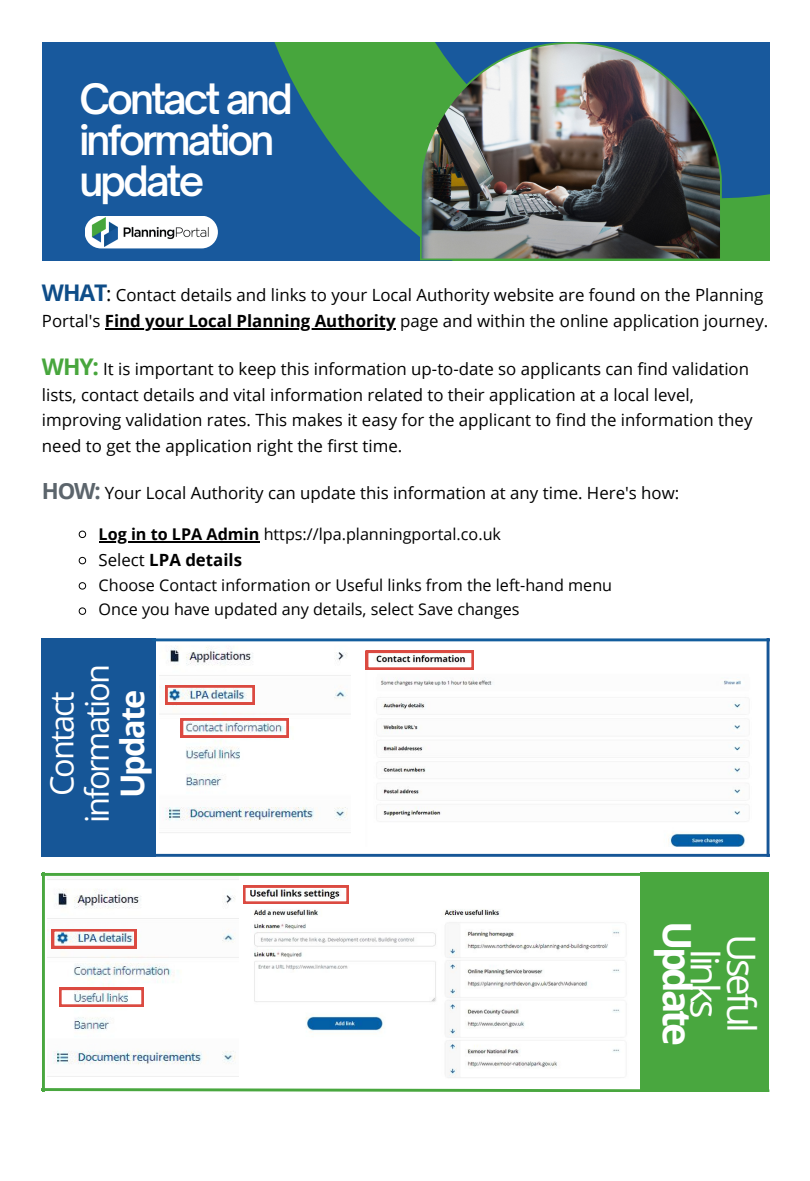
<style>
.page{position:relative;width:810px;height:1181px;background:#fff}
.page>*{position:absolute;margin:0;border:0;box-sizing:border-box;transform-origin:0 0}
.t1{font:600 40.05px/41.1px "Open Sauce One";letter-spacing:-.07em;color:#fff}
.t2{font:38.85px "Open Sans";letter-spacing:-.085em;color:#fff}
.t3{font:700 38.85px "Open Sans";letter-spacing:-.085em;color:#fff}
.t4{font:32.55px "Open Sans";letter-spacing:-.065em;color:#fff}
.t5{font:700 32.55px "Open Sans";letter-spacing:-.065em;color:#fff}
.t6{font:16.8px/26px "Open Sans";color:#000}
.t7{font:700 16.8px "Open Sans";color:#000}
.t8{font:16.2px "Open Sans";color:#000}
.s1{font-weight:700;font-size:22.95px;color:#0f4d88}
.s2{font-size:20.25px}
.s3{font-weight:700}
.s4{font-weight:700;font-size:22.95px;color:#48a63d}
.s5{font-weight:700;font-size:22.2px;color:#5c656c}
.s6{font-weight:400}
</style>
<div class="page">
<hr style="left:105px;top:328px;width:291px;height:1px;background:#000">
<div style="left:42px;top:42px;width:727px;height:218px;background:#18599d"></div>
<svg style="left:274px;top:42px;width:496px;height:218px"></svg>
<img style="left:420px;top:42px;width:302px;height:218px">
<div style="left:85px;top:216px;width:133px;height:32px;background:#fff;border-radius:16px"></div>
<img style="left:85px;top:218px;width:133px;height:28px">
<hr style="left:99px;top:541px;width:160px;height:1px;background:#000">
<svg style="left:79px;top:530px;width:7px;height:8px"></svg>
<svg style="left:79px;top:556px;width:7px;height:8px"></svg>
<svg style="left:79px;top:582px;width:7px;height:7px"></svg>
<svg style="left:79px;top:607px;width:7px;height:8px"></svg>
<img style="left:159px;top:641px;width:192px;height:192px">
<img style="left:376px;top:679px;width:371px;height:167px">
<div style="left:42px;top:638px;width:114px;height:218px;background:#165697"></div>
<hr style="left:42px;top:853px;width:728px;height:3px;background:#165697">
<hr style="left:152px;top:638px;width:618px;height:3px;background:#125d9d">
<hr style="left:767px;top:638px;width:2px;height:218px;background:#165697">
<svg style="left:165px;top:685px;width:90px;height:19px"></svg>
<svg style="left:181px;top:718px;width:108px;height:19px"></svg>
<svg style="left:366px;top:650px;width:108px;height:20px"></svg>
<img style="left:48px;top:875px;width:191px;height:202px">
<hr style="left:42px;top:873px;width:598px;height:2px;background:#49a73f">
<div style="left:640px;top:873px;width:129px;height:218px;background:#49a73f"></div>
<svg style="left:45px;top:1088px;width:725px;height:3px"></svg>
<hr style="left:42px;top:873px;width:3px;height:218px;background:#49a73f">
<img style="left:251px;top:903px;width:376px;height:175px">
<svg style="left:52px;top:929px;width:85px;height:19px"></svg>
<svg style="left:59px;top:987px;width:85px;height:19px"></svg>
<svg style="left:243px;top:885px;width:106px;height:18px"></svg>
<p class="t1" style="left:80px;top:78px;width:215px">Contact and information</p>
<p class="t1" style="left:80px;top:160px;width:126px">update</p>
<p class="t6" style="left:42px;top:281px;width:728px"><span class="s1">WHAT</span><span class="s2">:</span> Contact details and links to your Local Authority website are found on the Planning<br>Portal's <span class="s3">Find your Local Planning Authority</span> page and within the online application journey.</p>
<p class="t6" style="left:42px;top:355px;width:712px"><span class="s4">WHY:</span> It is important to keep this information up-to-date so applicants can find validation lists, contact details and vital information related to their application at a local level, improving validation rates. This makes it easy for the applicant to find the information they need to get the application right the first time.</p>
<p class="t6" style="left:42px;top:479px;width:639px"><span class="s5">HOW:</span> Your Local Authority can update this information at any time. Here's how:</p>
<p class="t8" style="left:99px;top:523px;width:404px"><span class="s3">Log in to LPA Admin</span> https://lpa.planningportal.co.uk</p>
<p class="t7" style="left:99px;top:547px;width:145px"><span class="s6">Select</span> LPA details</p>
<p class="t8" style="left:99px;top:573px;width:515px">Choose Contact information or Useful links from the left-hand menu</p>
<p class="t8" style="left:99px;top:598px;width:422px">Once you have updated any details, select Save changes</p>
<p class="t4" style="left:39px;top:796px;width:106px;rotate:-90deg">Contact</p>
<p class="t4" style="left:74px;top:823px;width:160px;rotate:-90deg">information</p>
<p class="t5" style="left:109px;top:798px;width:110px;rotate:-90deg">Update</p>
<p class="t3" style="left:705px;top:921px;width:127px;rotate:90deg">Update</p>
<p class="t2" style="left:769px;top:934px;width:100px;rotate:90deg">Useful</p>
<p class="t2" style="left:732px;top:949px;width:71px;rotate:90deg">links</p>
</div>
